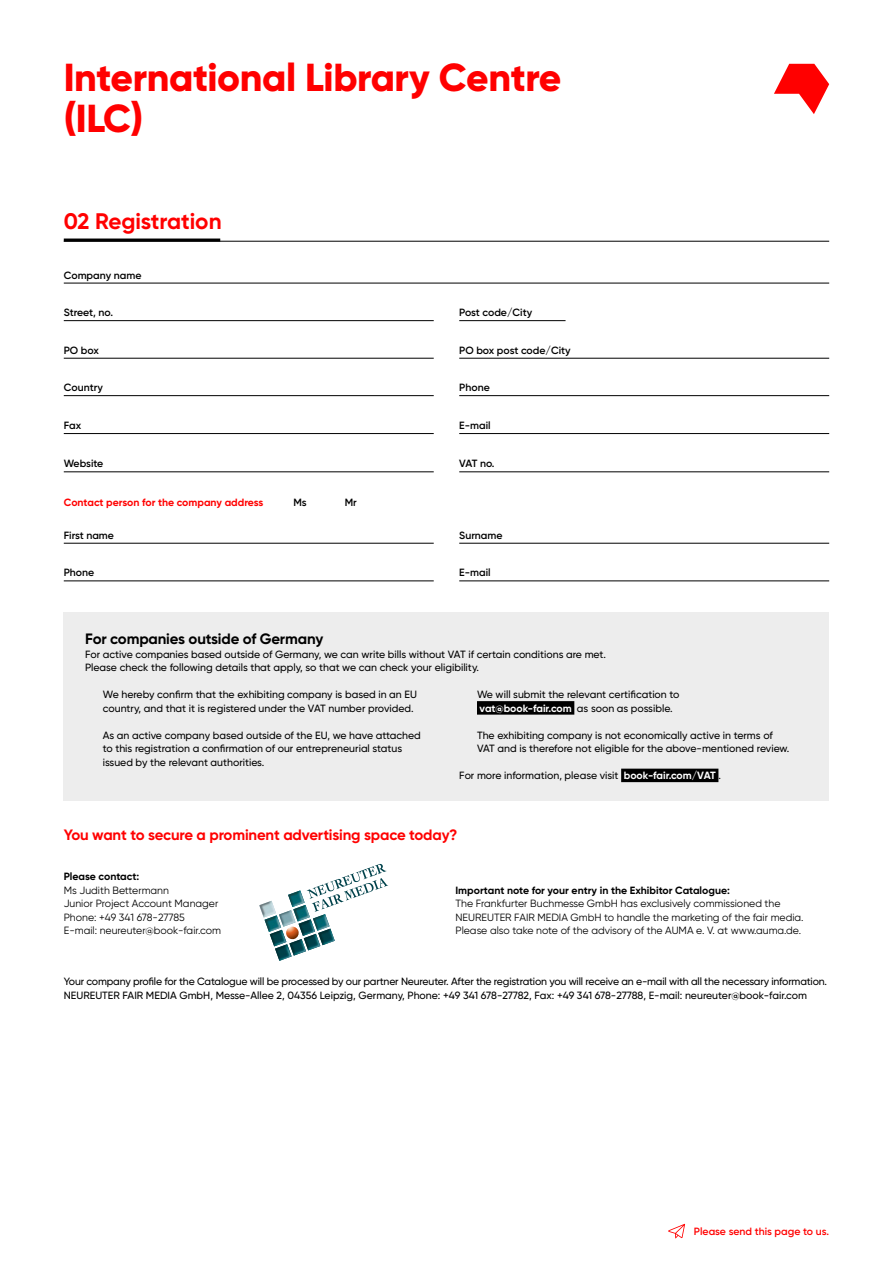
<style>
.page{position:relative;width:893px;height:1263px;background:#fff}
.page>*{position:absolute;margin:0;border:0;box-sizing:border-box;transform-origin:0 0}
.t1{font:800 39px/40.5px "Gilroy";letter-spacing:-.01em;color:#f00}
.t2{font:700 22.5px "Gilroy";letter-spacing:-.005em;color:#f00}
.t3{font:700 15px "Gilroy";letter-spacing:-.01em;color:#f00}
.t4{font:700 15px "Gilroy";letter-spacing:-.01em;color:#000}
.t5{font:500 10.5px/13.5px "Gilroy";color:#000}
.t6{font:10.5px/13.5px "Gilroy";color:#000}
.t7{font:600 10.5px "Gilroy";color:#000}
.t8{font:700 10.5px "Gilroy";color:#000}
.t9{font:700 10.5px "Gilroy";color:#f00}
.t10{font:600 10.5px "Gilroy";color:#f00}
.s1{font-weight:700;color:#fff}
</style>
<div class="page">
<svg style="left:774px;top:64px;width:55px;height:50px"></svg>
<hr style="left:64px;top:241px;width:765px;height:1px;background:#000">
<hr style="left:64px;top:239px;width:156px;height:3px;background:#000">
<svg style="left:668px;top:1224px;width:17px;height:14px"></svg>
<div style="left:64px;top:612px;width:765px;height:189px;background:#ededed"></div>
<div style="left:477px;top:701px;width:97px;height:14px;background:#000"></div>
<div style="left:621px;top:769px;width:97px;height:13px;background:#000"></div>
<hr style="left:459px;top:320px;width:107px;height:1px;background:#000">
<hr style="left:64px;top:433px;width:370px;height:1px;background:#000">
<hr style="left:64px;top:472px;width:370px;height:1px;background:#000">
<hr style="left:64px;top:283px;width:765px;height:1px;background:#000">
<hr style="left:64px;top:320px;width:370px;height:1px;background:#000">
<hr style="left:459px;top:395px;width:370px;height:1px;background:#000">
<hr style="left:64px;top:581px;width:370px;height:1px;background:#000">
<hr style="left:459px;top:433px;width:370px;height:1px;background:#000">
<hr style="left:459px;top:581px;width:370px;height:1px;background:#000">
<hr style="left:459px;top:472px;width:370px;height:1px;background:#000">
<hr style="left:459px;top:543px;width:370px;height:1px;background:#000">
<hr style="left:64px;top:543px;width:370px;height:1px;background:#000">
<hr style="left:459px;top:358px;width:370px;height:1px;background:#000">
<hr style="left:64px;top:395px;width:370px;height:1px;background:#000">
<hr style="left:64px;top:358px;width:370px;height:1px;background:#000">
<svg style="left:259px;top:864px;width:129px;height:97px"></svg>
<h1 class="t1" style="left:64px;top:57px;width:499px">International Library Centre (ILC)</h1>
<h2 class="t2" style="left:64px;top:207px;width:159px">02 Registration</h2>
<p class="t7" style="left:64px;top:268px;width:79px">Company name</p>
<p class="t7" style="left:64px;top:306px;width:51px">Street, no.</p>
<p class="t7" style="left:64px;top:343px;width:37px">PO box</p>
<p class="t7" style="left:64px;top:381px;width:41px">Country</p>
<p class="t7" style="left:64px;top:419px;width:19px">Fax</p>
<p class="t7" style="left:64px;top:457px;width:41px">Website</p>
<p class="t9" style="left:64px;top:496px;width:201px">Contact person for the company address</p>
<p class="t7" style="left:293px;top:496px;width:15px">Ms</p>
<p class="t7" style="left:345px;top:496px;width:14px">Mr</p>
<p class="t7" style="left:459px;top:306px;width:75px">Post code/City</p>
<p class="t7" style="left:459px;top:343px;width:113px">PO box post code/City</p>
<p class="t7" style="left:459px;top:381px;width:32px">Phone</p>
<p class="t7" style="left:459px;top:419px;width:33px">E-mail</p>
<p class="t7" style="left:459px;top:457px;width:37px">VAT no.</p>
<p class="t7" style="left:64px;top:528px;width:52px">First name</p>
<p class="t7" style="left:459px;top:528px;width:45px">Surname</p>
<p class="t7" style="left:64px;top:566px;width:32px">Phone</p>
<p class="t7" style="left:459px;top:566px;width:33px">E-mail</p>
<h3 class="t4" style="left:85px;top:629px;width:240px">For companies outside of Germany</h3>
<p class="t5" style="left:85px;top:647px;width:522px">For active companies based outside of Germany, we can write bills without VAT if certain conditions are met.<br>Please check the following details that apply, so that we can check your eligibility.</p>
<p class="t5" style="left:103px;top:688px;width:316px">We hereby confirm that the exhibiting company is based in an EU country, and that it is registered under the VAT number provided.</p>
<p class="t5" style="left:103px;top:728px;width:320px">As an active company based outside of the EU, we have attached to this registration a confirmation of our entrepreneurial status issued by the relevant authorities.</p>
<p class="t5" style="left:477px;top:688px;width:204px">We will submit the relevant certification to <span class="s1">vat@book-fair.com</span> as soon as possible.</p>
<p class="t5" style="left:477px;top:728px;width:314px">The exhibiting company is not economically active in terms of<br>VAT and is therefore not eligible for the above-mentioned review.</p>
<p class="t5" style="left:459px;top:769px;width:263px">For more information, please visit <span class="s1">book-fair.com/VAT</span> .</p>
<h3 class="t3" style="left:64px;top:825px;width:395px">You want to secure a prominent advertising space today?</h3>
<p class="t8" style="left:64px;top:870px;width:77px">Please contact:</p>
<p class="t6" style="left:64px;top:883px;width:159px">Ms Judith Bettermann<br>Junior Project Account Manager<br>Phone: +49 341 678-27785<br>E-mail: neureuter@book-fair.com</p>
<p class="t8" style="left:455px;top:883px;width:276px">Important note for your entry in the Exhibitor Catalogue:</p>
<p class="t6" style="left:455px;top:897px;width:350px">The Frankfurter Buchmesse GmbH has exclusively commissioned the<br>NEUREUTER FAIR MEDIA GmbH to handle the marketing of the fair media.<br>Please also take note of the advisory of the AUMA e. V. at www.auma.de.</p>
<p class="t5" style="left:64px;top:975px;width:765px">Your company profile for the Catalogue will be processed by our partner Neureuter. After the registration you will receive an e-mail with all the necessary information.<br>NEUREUTER FAIR MEDIA GmbH, Messe-Allee 2, 04356 Leipzig, Germany, Phone: +49 341 678-27782, Fax: +49 341 678-27788, E-mail: neureuter@book-fair.com</p>
<p class="t10" style="left:694px;top:1224px;width:137px">Please send this page to us.</p>
</div>
